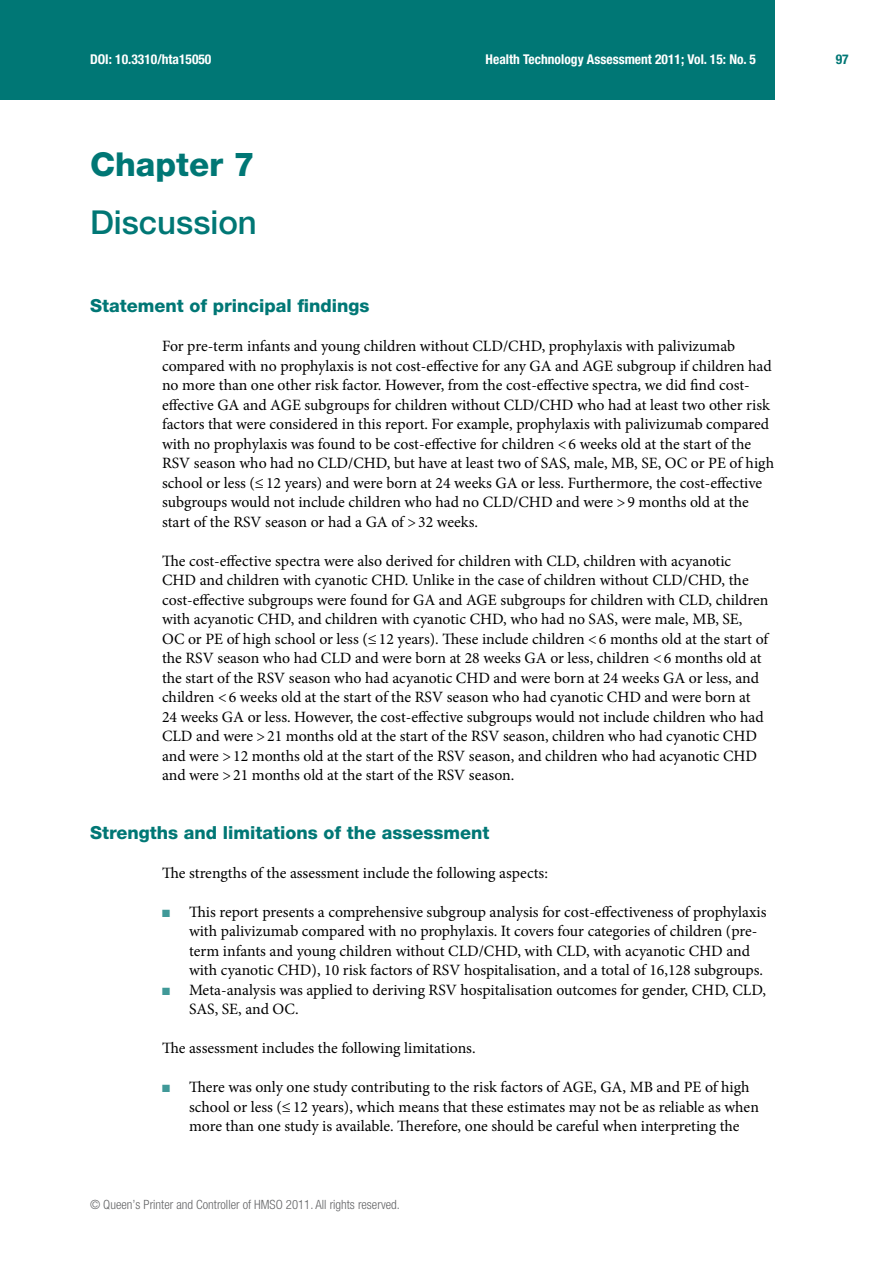
<style>
.page{position:relative;width:893px;height:1263px;background:#fff}
.page>*{position:absolute;margin:0;border:0;box-sizing:border-box;transform-origin:0 0}
.t1{font:500 33px "Helvetica Neue LT Pro";color:#007775}
.t2{font:800 33px "Helvetica Neue LT Pro";color:#007775}
.t3{font:800 18px "Helvetica Neue LT Pro";color:#007775}
.t4{font:15.75px/19.5px "Minion Pro";color:#000}
.t5{font:700 condensed 13.5px "Helvetica Neue LT Pro";color:#fff}
.t6{font:700 condensed 13.5px "Helvetica Neue LT Pro";color:#007775}
.t7{font:300 condensed 12.75px "Helvetica Neue LT Pro";color:#636466}
.s1{color:#409998}
</style>
<div class="page">
<div style="left:0;top:0;width:774px;height:99px;background:#007775"></div>
<p class="t5" style="left:90px;top:51px;width:123px">DOI: 10.3310/hta15050</p>
<p class="t5" style="left:486px;top:51px;width:272px">Health Technology Assessment 2011; Vol. 15: No. 5</p>
<p class="t6" style="left:836px;top:51px;width:14px">97</p>
<h1 class="t2" style="left:90px;top:144px;width:166px">Chapter 7</h1>
<h1 class="t1" style="left:90px;top:202px;width:168px">Discussion</h1>
<p class="t3" style="left:90px;top:295px;width:281px">Statement of principal findings</p>
<p class="t4" style="left:162px;top:336px;width:614px">For pre-term infants and young children without CLD/CHD, prophylaxis with palivizumab compared with no prophylaxis is not cost-effective for any GA and AGE subgroup if children had no more than one other risk factor. However, from the cost-effective spectra, we did find cost&shy;effective GA and AGE subgroups for children without CLD/CHD who had at least two other risk factors that were considered in this report. For example, prophylaxis with palivizumab compared with no prophylaxis was found to be cost-effective for children &lt;6 weeks old at the start of the RSV season who had no CLD/CHD, but have at least two of SAS, male, MB, SE, OC or PE of high school or less (≤12 years) and were born at 24 weeks GA or less. Furthermore, the cost-effective subgroups would not include children who had no CLD/CHD and were &gt;9 months old at the start of the RSV season or had a GA of &gt;32 weeks.</p>
<p class="t4" style="left:162px;top:551px;width:608px">The cost-effective spectra were also derived for children with CLD, children with acyanotic CHD and children with cyanotic CHD. Unlike in the case of children without CLD/CHD, the cost-effective subgroups were found for GA and AGE subgroups for children with CLD, children with acyanotic CHD, and children with cyanotic CHD, who had no SAS, were male, MB, SE, OC or PE of high school or less (≤12 years). These include children &lt;6 months old at the start of the RSV season who had CLD and were born at 28 weeks GA or less, children &lt;6 months old at the start of the RSV season who had acyanotic CHD and were born at 24 weeks GA or less, and children &lt;6 weeks old at the start of the RSV season who had cyanotic CHD and were born at 24 weeks GA or less. However, the cost-effective subgroups would not include children who had CLD and were &gt;21 months old at the start of the RSV season, children who had cyanotic CHD and were &gt;12 months old at the start of the RSV season, and children who had acyanotic CHD and were &gt;21 months old at the start of the RSV season.</p>
<p class="t3" style="left:90px;top:821px;width:401px">Strengths and limitations of the assessment</p>
<p class="t4" style="left:162px;top:863px;width:387px">The strengths of the assessment include the following aspects:</p>
<p class="t4" style="left:189px;top:902px;width:579px;text-indent:-27px"><span class="s1">■</span> This report presents a comprehensive subgroup analysis for cost-effectiveness of prophylaxis with palivizumab compared with no prophylaxis. It covers four categories of children (pre&shy;term infants and young children without CLD/CHD, with CLD, with acyanotic CHD and with cyanotic CHD), 10 risk factors of RSV hospitalisation, and a total of 16,128 subgroups.</p>
<p class="t4" style="left:189px;top:980px;width:578px;text-indent:-27px"><span class="s1">■</span> Meta-analysis was applied to deriving RSV hospitalisation outcomes for gender, CHD, CLD,<br>SAS, SE, and OC.</p>
<p class="t4" style="left:162px;top:1038px;width:315px">The assessment includes the following limitations.</p>
<p class="t4" style="left:189px;top:1077px;width:571px;text-indent:-27px"><span class="s1">■</span> There was only one study contributing to the risk factors of AGE, GA, MB and PE of high school or less (≤12 years), which means that these estimates may not be as reliable as when more than one study is available. Therefore, one should be careful when interpreting the</p>
<p class="t7" style="left:90px;top:1197px;width:311px">© Queen’s Printer and Controller of HMSO 2011. All rights reserved.</p>
</div>
